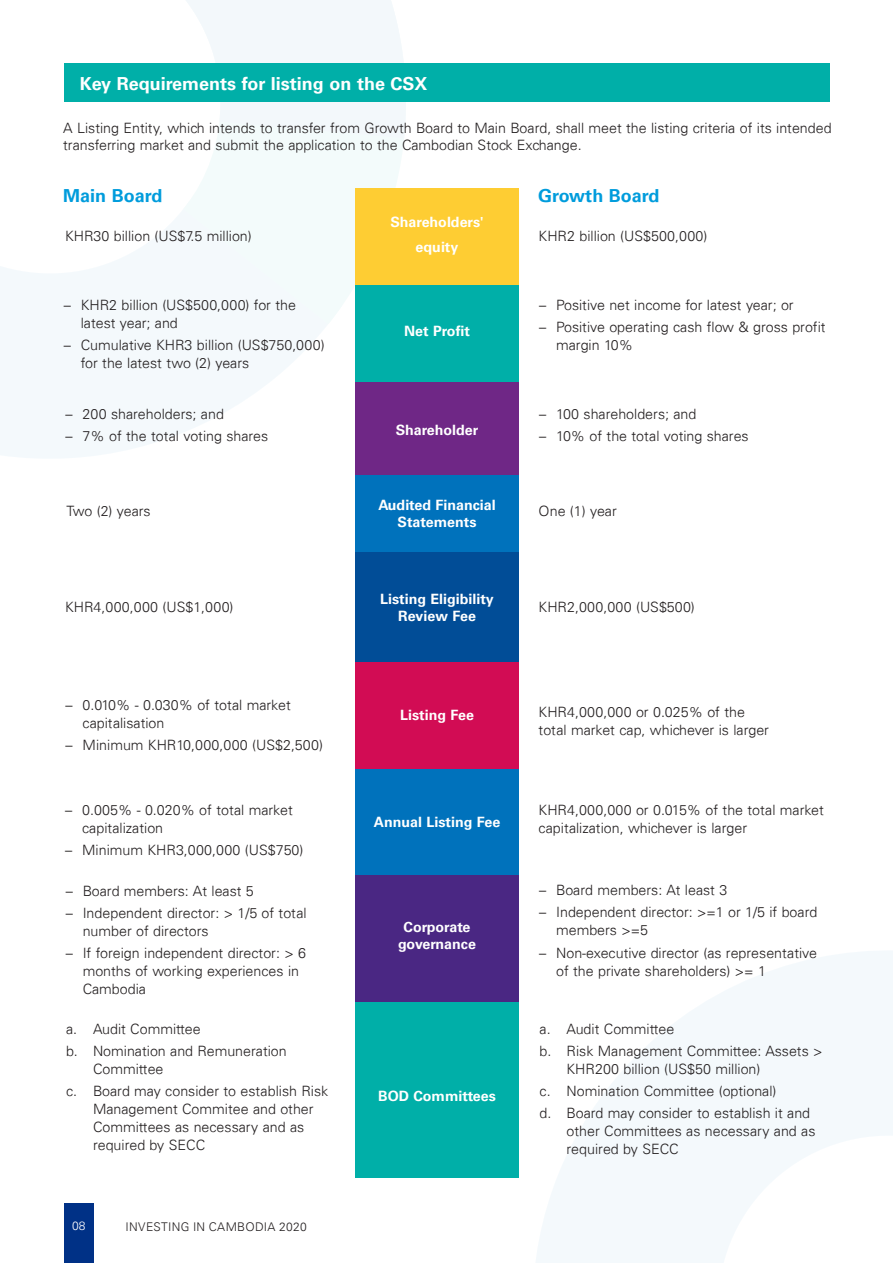
<style>
.page{position:relative;width:893px;height:1263px;background:#fff}
.page>*{position:absolute;margin:0;border:0;box-sizing:border-box;transform-origin:0 0}
.CB_-_inside___body{font:700 18px "Univers 65";color:#fff}
.CB_-_inside___body-2{font:700 18px "Univers 65";color:#009cdc}
.bdy{font:300 14.25px/18px "Univers 45";color:#231f20}
.CB_-_inside___body-3{font:300 14.25px/18px "Univers 45";color:#231f20}
.CB_-_inside___body-4{font:700 14.25px/17.1px "Univers 65";color:#fff;text-align:center}
.CB_-_inside___body-5{font:300 14.25px "Univers 45";letter-spacing:.02em;color:#231f20}
.t1{font:300 12px "Univers 45";letter-spacing:.025em;color:#231f20}
.t2{font:300 12px "VNI Univers 45";color:#fff}
</style>
<div class="page">
<svg style="left:0;top:63px;width:327px;height:395px;fill:#f4f9fc"></svg>
<svg style="left:181px;top:63px;width:253px;height:261px;fill:#f3fbfb"></svg>
<svg style="left:76px;top:0;width:337px;height:138px;fill:#f3f8fb"></svg>
<svg style="left:536px;top:951px;width:357px;height:312px;fill:#f4f9fc"></svg>
<div style="left:64px;top:64px;width:766px;height:38px;background:#00afa8"></div>
<div style="left:356px;top:188px;width:163px;height:98px;background:#fecd33"></div>
<div style="left:356px;top:286px;width:163px;height:96px;background:#00afa8"></div>
<div style="left:356px;top:382px;width:163px;height:93px;background:#6f2786"></div>
<div style="left:356px;top:475px;width:163px;height:77px;background:#0072bc"></div>
<div style="left:356px;top:552px;width:163px;height:111px;background:#014d97"></div>
<div style="left:356px;top:663px;width:163px;height:106px;background:#d20c54"></div>
<div style="left:356px;top:769px;width:163px;height:106px;background:#0072bc"></div>
<div style="left:356px;top:875px;width:163px;height:128px;background:#4a2783"></div>
<div style="left:356px;top:1003px;width:163px;height:175px;background:#00afa8"></div>
<div style="left:64px;top:1203px;width:29px;height:60px;background:#003186"></div>
<p class="CB_-_inside___body" style="left:80px;top:73px;width:349px">Key Requirements for listing on the CSX</p>
<p class="bdy" style="left:63px;top:119px;width:770px;line-height:17.1px">A Listing Entity, which intends to transfer from Growth Board to Main Board, shall meet the listing criteria of its intended transferring market and submit the application to the Cambodian Stock Exchange.</p>
<p class="CB_-_inside___body-2" style="left:63px;top:185px;width:101px">Main Board</p>
<p class="CB_-_inside___body-2" style="left:538px;top:185px;width:123px">Growth Board</p>
<p class="CB_-_inside___body-3" style="left:65px;top:227px;width:188px">KHR30 billion (US$7.5 million)</p>
<p class="CB_-_inside___body-4" style="left:390px;top:213px;width:95px">Shareholders'</p>
<p class="CB_-_inside___body-4" style="left:416px;top:239px;width:44px">equity</p>
<p class="CB_-_inside___body-3" style="left:539px;top:227px;width:170px">KHR2 billion (US$500,000)</p>
<p class="bdy" style="left:81px;top:296px;width:217px;text-indent:-17px">– KHR2 billion (US$500,000) for the latest year; and</p>
<p class="bdy" style="left:81px;top:336px;width:245px;text-indent:-17px">– Cumulative KHR3 billion (US$750,000) for the latest two (2) years</p>
<p class="bdy" style="left:66px;top:405px;width:160px">– 200 shareholders; and</p>
<p class="bdy" style="left:66px;top:427px;width:204px">– 7% of the total voting shares</p>
<p class="CB_-_inside___body-4" style="left:404px;top:322px;width:67px">Net Profit</p>
<p class="CB_-_inside___body-4" style="left:396px;top:421px;width:84px">Shareholder</p>
<p class="bdy" style="left:539px;top:296px;width:256px">– Positive net income for latest year; or</p>
<p class="bdy" style="left:556px;top:318px;width:271px;text-indent:-17px">– Positive operating cash flow &amp; gross profit margin 10%</p>
<p class="bdy" style="left:539px;top:405px;width:159px">– 100 shareholders; and</p>
<p class="bdy" style="left:539px;top:427px;width:211px">– 10% of the total voting shares</p>
<p class="CB_-_inside___body-3" style="left:67px;top:502px;width:86px">Two (2) years</p>
<p class="CB_-_inside___body-4" style="left:378px;top:497px;width:119px">Audited Financial<br>Statements</p>
<p class="CB_-_inside___body-3" style="left:539px;top:502px;width:80px">One (1) year</p>
<p class="CB_-_inside___body-5" style="left:65px;top:598px;width:170px">KHR4,000,000 (US$1,000)</p>
<p class="CB_-_inside___body-4" style="left:380px;top:590px;width:115px">Listing Eligibility<br>Review Fee</p>
<p class="CB_-_inside___body-3" style="left:539px;top:598px;width:158px">KHR2,000,000 (US$500)</p>
<p class="bdy" style="left:83px;top:696px;width:210px;text-indent:-17px">– 0.010% - 0.030% of total market capitalisation</p>
<p class="bdy" style="left:66px;top:736px;width:259px">– Minimum KHR10,000,000 (US$2,500)</p>
<p class="CB_-_inside___body-4" style="left:400px;top:707px;width:75px">Listing Fee</p>
<p class="CB_-_inside___body-3" style="left:539px;top:703px;width:232px">KHR4,000,000 or 0.025% of the total market cap, whichever is larger</p>
<p class="bdy" style="left:82px;top:801px;width:212px;text-indent:-17px">– 0.005% - 0.020% of total market capitalization</p>
<p class="bdy" style="left:65px;top:841px;width:240px">– Minimum KHR3,000,000 (US$750)</p>
<p class="bdy" style="left:66px;top:882px;width:190px">– Board members: At least 5</p>
<p class="bdy" style="left:83px;top:904px;width:225px;text-indent:-17px">– Independent director: &gt; 1/5 of total number of directors</p>
<p class="bdy" style="left:83px;top:944px;width:225px;text-indent:-17px">– If foreign independent director: &gt; 6 months of working experiences in<br>Cambodia</p>
<p class="bdy" style="left:66px;top:1019px;width:136px">a. Audit Committee</p>
<p class="bdy" style="left:93px;top:1042px;width:195px;text-indent:-27px">b. Nomination and Remuneration<br>Committee</p>
<p class="bdy" style="left:93px;top:1082px;width:237px;text-indent:-27px">c. Board may consider to establish Risk<br>Management Commitee and other<br>Committees as necessary and as required by SECC</p>
<p class="CB_-_inside___body-4" style="left:374px;top:813px;width:128px">Annual Listing Fee</p>
<p class="CB_-_inside___body-4" style="left:398px;top:919px;width:79px">Corporate governance</p>
<p class="CB_-_inside___body-4" style="left:378px;top:1087px;width:119px">BOD Committees</p>
<p class="CB_-_inside___body-3" style="left:539px;top:801px;width:287px">KHR4,000,000 or 0.015% of the total market capitalization, whichever is larger</p>
<p class="bdy" style="left:539px;top:881px;width:190px">– Board members: At least 3</p>
<p class="bdy" style="left:556px;top:903px;width:263px;text-indent:-17px">– Independent director: &gt;=1 or 1/5 if board members &gt;=5</p>
<p class="bdy" style="left:556px;top:944px;width:262px;text-indent:-17px">– Non-executive director (as representative of the private shareholders) &gt;= 1</p>
<p class="bdy" style="left:540px;top:1019px;width:136px">a. Audit Committee</p>
<p class="bdy" style="left:567px;top:1042px;width:257px;text-indent:-27px">b. Risk Management Committee: Assets &gt;<br>KHR200 billion (US$50 million)</p>
<p class="bdy" style="left:540px;top:1082px;width:238px">c. Nomination Committee (optional)</p>
<p class="bdy" style="left:567px;top:1104px;width:250px;text-indent:-27px">d. Board may consider to establish it and other Committees as necessary and as required by SECC</p>
<p class="t2" style="left:72px;top:1217px;width:15px">08</p>
<p class="t1" style="left:126px;top:1219px;width:183px">INVESTING IN CAMBODIA 2020</p>
</div>
